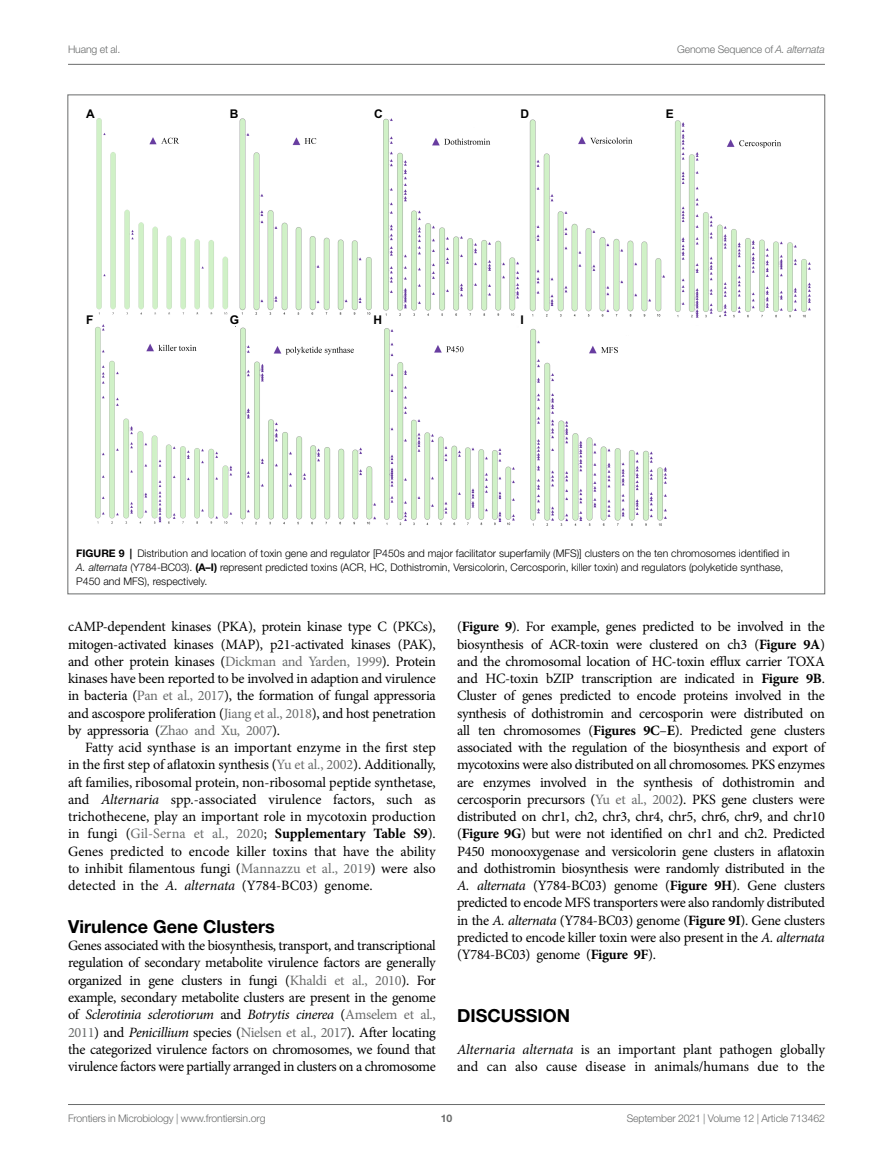
<style>
.page{position:relative;width:893px;height:1170px;background:#fff}
.page>*{position:absolute;margin:0;border:0;box-sizing:border-box;transform-origin:0 0}
.HEAD_2{font:700 18px "Helvetica Neue LT Std";color:#000}
.HEAD_1{font:700 18px "Helvetica Neue LT Std";color:#000}
.TEXT_FLUSH{font:14.25px/17.2px "Minion Pro";letter-spacing:-.02em;color:#000;text-align:justify}
.TEXT{font:14.25px/17.2px "Minion Pro";letter-spacing:-.01em;color:#000;text-align:justify}
.t1{font:700 12px "Arial";color:#000}
.FIG_LEG{font:300 10.5px/14.2px "Helvetica Neue LT Std";color:#000}
.t2{font:300 10.5px "Helvetica Neue LT Std";letter-spacing:-.015em;color:#6a6c6c}
.t3{font:700 10.5px "Helvetica Neue LT Std";color:#6a6c6c}
.s1{font-style:italic}
.s2{font-weight:700}
.s3{color:#6a6c6c}
</style>
<div class="page">
<hr style="left:68px;top:64px;width:757px;height:1px;background:#6a6c6c">
<hr style="left:68px;top:1104px;width:757px;height:1px;background:#6a6c6c">
<img style="left:95px;top:118px;width:716px;height:408px">
<p class="t2" style="left:68px;top:42px;width:54px">Huang et al.</p>
<p class="t2" style="left:677px;top:42px;width:149px">Genome Sequence of <span class="s1">A. alternata</span></p>
<p class="t1" style="left:86px;top:106px;width:10px">A</p>
<p class="t1" style="left:230px;top:106px;width:10px">B</p>
<p class="t1" style="left:374px;top:106px;width:10px">C</p>
<p class="t1" style="left:520px;top:106px;width:10px">D</p>
<p class="t1" style="left:86px;top:311px;width:9px">F</p>
<p class="t1" style="left:230px;top:311px;width:11px">G</p>
<p class="t1" style="left:374px;top:311px;width:10px">H</p>
<p class="t1" style="left:520px;top:311px;width:5px">I</p>
<p class="t1" style="left:666px;top:106px;width:10px">E</p>
<p class="FIG_LEG" style="left:76px;top:546px;width:715px"><span class="s2">FIGURE 9 |</span> Distribution and location of toxin gene and regulator [P450s and major facilitator superfamily (MFS)] clusters on the ten chromosomes identified in<br><span class="s1">A. alternata</span> (Y784-BC03). <span class="s2">(A–I)</span> represent predicted toxins (ACR, HC, Dothistromin, Versicolorin, Cercosporin, killer toxin) and regulators (polyketide synthase,<br>P450 and MFS), respectively.</p>
<p class="TEXT" style="left:68px;top:618px;width:369px">cAMP-dependent kinases (PKA), protein kinase type C (PKCs), mitogen-activated kinases (MAP), p21-activated kinases (PAK), and other protein kinases (<span class="s3">Dickman and Yarden, 1999</span>). Protein kinases have been reported to be involved in adaption and virulence in bacteria (<span class="s3">Pan et al., 2017</span>), the formation of fungal appressoria and ascospore proliferation (<span class="s3">Jiang et al., 2018</span>), and host penetration by appressoria (<span class="s3">Zhao and Xu, 2007</span>).</p>
<p class="TEXT" style="left:68px;top:739px;width:369px;text-indent:17px">Fatty acid synthase is an important enzyme in the first step in the first step of aflatoxin synthesis (<span class="s3">Yu et al., 2002</span>). Additionally, aft families, ribosomal protein, non-ribosomal peptide synthetase, and <span class="s1">Alternaria</span> spp.-associated virulence factors, such as trichothecene, play an important role in mycotoxin production in fungi (<span class="s3">Gil-Serna et al., 2020</span>; <span class="s2">Supplementary Table S9</span>).<br>Genes predicted to encode killer toxins that have the ability to inhibit filamentous fungi (<span class="s3">Mannazzu et al., 2019</span>) were also detected in the <span class="s1">A. alternata</span> (Y784-BC03) genome.</p>
<p class="HEAD_2" style="left:68px;top:915px;width:208px">Virulence Gene Clusters</p>
<p class="TEXT_FLUSH" style="left:68px;top:937px;width:369px">Genes associated with the biosynthesis, transport, and transcriptional regulation of secondary metabolite virulence factors are generally organized in gene clusters in fungi (<span class="s3">Khaldi et al., 2010</span>). For example, secondary metabolite clusters are present in the genome of <span class="s1">Sclerotinia sclerotiorum</span> and <span class="s1">Botrytis cinerea</span> (<span class="s3">Amselem et al., 2011</span>) and <span class="s1">Penicillium</span> species (<span class="s3">Nielsen et al., 2017</span>). After locating the categorized virulence factors on chromosomes, we found that virulence factors were partially arranged in clusters on a chromosome</p>
<p class="TEXT_FLUSH" style="left:457px;top:618px;width:369px">(<span class="s2">Figure 9</span>). For example, genes predicted to be involved in the biosynthesis of ACR-toxin were clustered on ch3 (<span class="s2">Figure 9A</span>) and the chromosomal location of HC-toxin efflux carrier TOXA and HC-toxin bZIP transcription are indicated in <span class="s2">Figure 9B</span>.<br>Cluster of genes predicted to encode proteins involved in the synthesis of dothistromin and cercosporin were distributed on all ten chromosomes (<span class="s2">Figures 9C</span>–<span class="s2">E</span>). Predicted gene clusters associated with the regulation of the biosynthesis and export of mycotoxins were also distributed on all chromosomes. PKS enzymes are enzymes involved in the synthesis of dothistromin and cercosporin precursors (<span class="s3">Yu et al., 2002</span>). PKS gene clusters were distributed on chr1, ch2, chr3, chr4, chr5, chr6, chr9, and chr10 (<span class="s2">Figure 9G</span>) but were not identified on chr1 and ch2. Predicted P450 monooxygenase and versicolorin gene clusters in aflatoxin and dothistromin biosynthesis were randomly distributed in the <span class="s1">A. alternata</span> (Y784-BC03) genome (<span class="s2">Figure 9H</span>). Gene clusters predicted to encode MFS transporters were also randomly distributed in the <span class="s1">A. alternata</span> (Y784-BC03) genome (<span class="s2">Figure 9I</span>). Gene clusters predicted to encode killer toxin were also present in the <span class="s1">A. alternata </span>(Y784-BC03) genome (<span class="s2">Figure 9F</span>).</p>
<p class="HEAD_1" style="left:457px;top:1004px;width:115px">DISCUSSION</p>
<p class="TEXT_FLUSH" style="left:457px;top:1040px;width:369px"><span class="s1">Alternaria alternata</span> is an important plant pathogen globally and can also cause disease in animals/humans due to the</p>
<p class="t2" style="left:68px;top:1111px;width:199px">Frontiers in Microbiology | www.frontiersin.org</p>
<p class="t3" style="left:441px;top:1111px;width:13px">10</p>
<p class="t2" style="left:627px;top:1111px;width:200px">September 2021 | Volume 12 | Article 713462</p>
</div>
